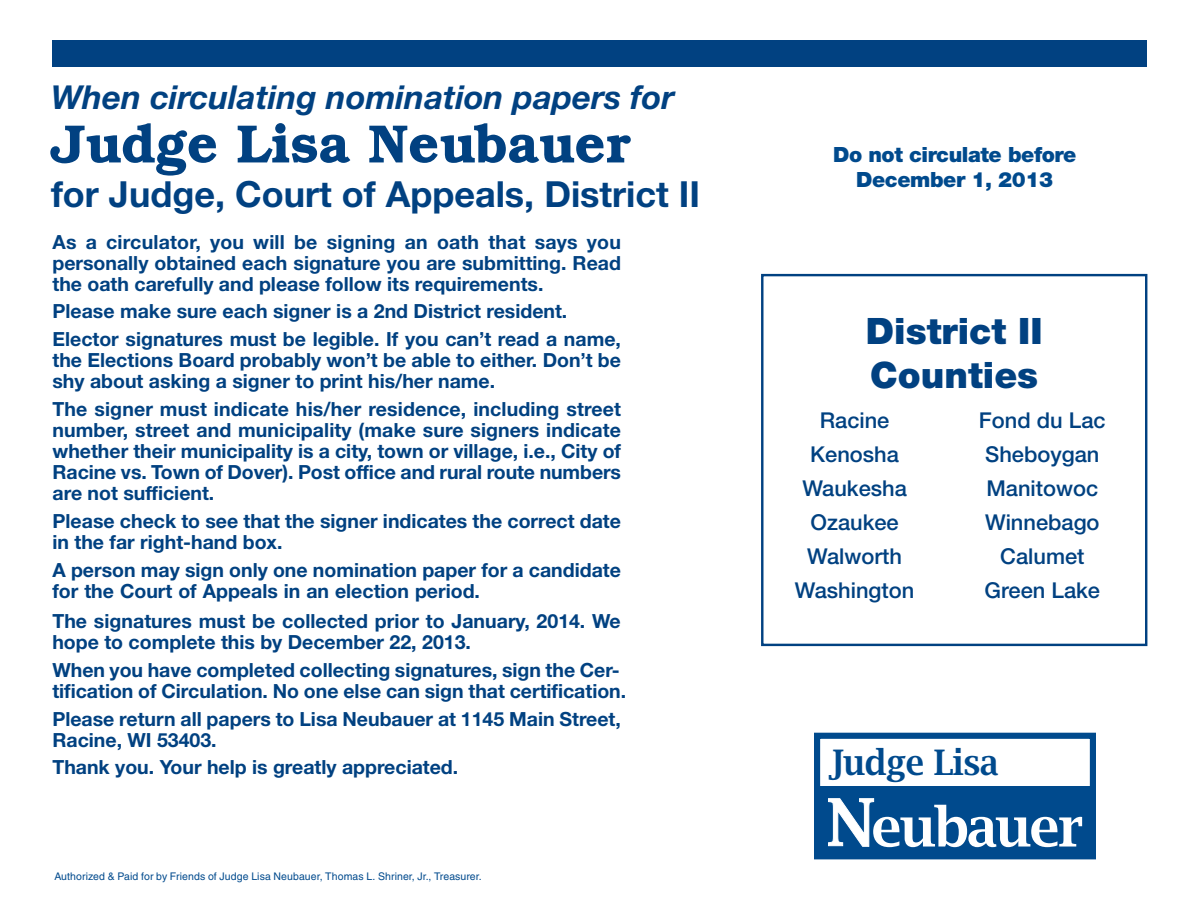
<style>
.page{position:relative;width:1188px;height:918px;background:#fff}
.page>*{position:absolute;margin:0;border:0;box-sizing:border-box;transform-origin:0 0}
.t1{font:54.15px "Lucida Bright Demi+T42+EELFFC";color:#fff}
.t2{font:600 54px "Bookman";color:#014181}
.t3{font:900 36.45px/43.8px "Helvetica Neue";color:#014181}
.t4{font:700 36px "Helvetica Neue";color:#014181}
.t5{font:35.1px "Lucida Bright Demi+T42+EELFFC";color:#004a8d;scale:.95 1}
.t6{font:italic 700 33px "Helvetica Neue";color:#014181}
.t7{font:500 21.9px "Helvetica Neue";color:#014181}
.t8{font:900 21px/25.2px "Helvetica Neue";letter-spacing:-.02em;color:#004a8d;text-align:center}
.t9{font:700 19.5px/21px "Helvetica Neue";color:#014181}
.t10{font:10.5px "Helvetica";letter-spacing:.01em;color:#004a8d}
.t11{font:10.5px "Helvetica";color:#014181}
.s1{font-size:65.1px}
</style>
<div class="page">
<div style="left:52px;top:40px;width:1096px;height:28px;background:#014181"></div>
<div style="left:761px;top:274px;width:386px;height:372px;border:2px solid #014181"></div>
<div style="left:817px;top:786px;width:276px;height:70px;background:#004a8d"></div>
<svg style="left:828px;top:798px;width:46px;height:49px"></svg>
<div style="left:814px;top:733px;width:282px;height:126px;border:6px solid #004a8d"></div>
<h3 class="t6" style="left:51px;top:77px;width:625px">When circulating nomination papers for</h3>
<h2 class="t2" style="left:51px;top:112px;width:581px">Judge Lisa Neubauer</h2>
<h3 class="t4" style="left:51px;top:172px;width:651px">for Judge, Court of Appeals, District II</h3>
<p class="t9" style="left:52px;top:231px;width:570px;text-align:justify">As a circulator, you will be signing an oath that says you personally obtained each signature you are submitting. Read the oath carefully and please follow its requirements.</p>
<p class="t9" style="left:52px;top:297px;width:570px;line-height:27.8px">Please make sure each signer is a 2nd District resident.<br>Elector signatures must be legible. If you can’t read a name,</p>
<p class="t9" style="left:52px;top:349px;width:570px">the Elections Board probably won’t be able to either. Don’t be shy about asking a signer to print his/her name.</p>
<p class="t9" style="left:53px;top:398px;width:570px;text-align:justify">The signer must indicate his/her residence, including street number, street and municipality (make sure signers indicate whether their municipality is a city, town or village, i.e., City of Racine vs. Town of Dover). Post office and rural route numbers are not sufficient.</p>
<p class="t9" style="left:53px;top:510px;width:570px">Please check to see that the signer indicates the correct date in the far right-hand box.</p>
<p class="t9" style="left:53px;top:559px;width:570px">A person may sign only one nomination paper for a candidate for the Court of Appeals in an election period.</p>
<p class="t9" style="left:52px;top:610px;width:570px">The signatures must be collected prior to January, 2014. We hope to complete this by December 22, 2013.</p>
<p class="t9" style="left:52px;top:659px;width:575px">When you have completed collecting signatures, sign the Cer&shy;tification of Circulation. No one else can sign that certification.</p>
<p class="t9" style="left:52px;top:708px;width:570px">Please return all papers to Lisa Neubauer at 1145 Main Street,<br>Racine, WI 53403.</p>
<p class="t9" style="left:52px;top:756px;width:407px">Thank you. Your help is greatly appreciated.</p>
<p class="t11" style="left:52px;top:866px;width:387px">Authorized &amp; Paid for by Friends of Judge Lisa Neubauer, Craig Leipold, Treasurer.</p>
<p class="t10" style="left:54px;top:870px;width:429px">Authorized &amp; Paid for by Friends of Judge Lisa Neubauer, Thomas L. Shriner, Jr., Treasurer.</p>
<p class="t8" style="left:833px;top:142px;width:245px">Do not circulate before<br>December 1, 2013</p>
<h3 class="t3" style="left:866px;top:309px;width:178px">District II<br>Counties</h3>
<p class="t7" style="left:820px;top:407px;width:71px">Racine</p>
<p class="t7" style="left:979px;top:407px;width:128px">Fond du Lac</p>
<p class="t7" style="left:810px;top:441px;width:90px">Kenosha</p>
<p class="t7" style="left:985px;top:441px;width:116px">Sheboygan</p>
<p class="t7" style="left:802px;top:475px;width:106px">Waukesha</p>
<p class="t7" style="left:986px;top:475px;width:113px">Manitowoc</p>
<p class="t7" style="left:810px;top:509px;width:90px">Ozaukee</p>
<p class="t7" style="left:985px;top:509px;width:116px">Winnebago</p>
<p class="t7" style="left:807px;top:543px;width:96px">Walworth</p>
<p class="t7" style="left:1000px;top:543px;width:86px">Calumet</p>
<p class="t7" style="left:795px;top:577px;width:121px">Washington</p>
<p class="t7" style="left:985px;top:577px;width:117px">Green Lake</p>
<h3 class="t5" style="left:829px;top:743px;width:180px">Judge Lisa</h3>
<h1 class="t1" style="left:827px;top:796px;width:258px"><span class="s1">N</span>eubauer</h1>
</div>
